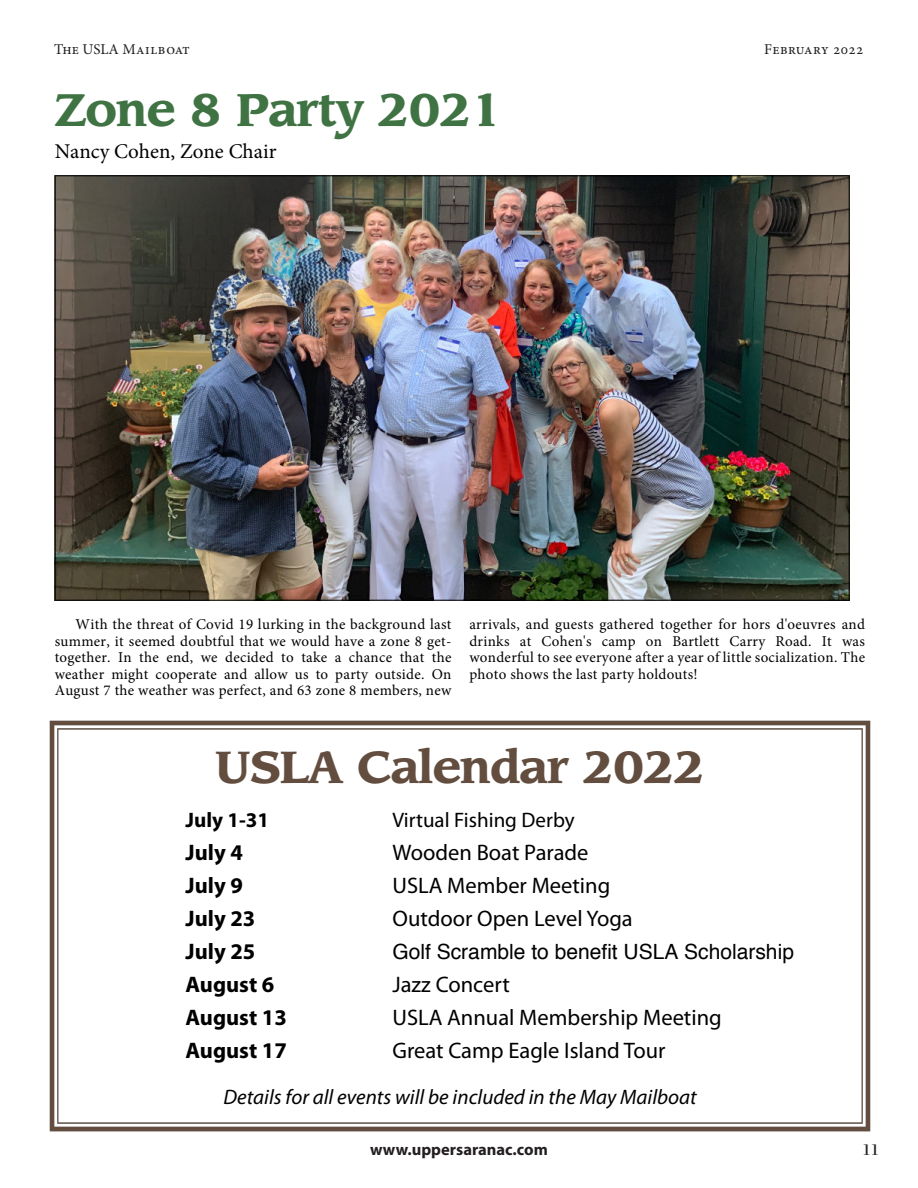
<style>
.page{position:relative;width:918px;height:1188px;background:#fff}
.page>*{position:absolute;margin:0;border:0;box-sizing:border-box;transform-origin:0 0}
.t1{font:700 45px "Leawood";letter-spacing:-.015em;color:#407343}
.t2{font:700 44.25px "Leawood";letter-spacing:-.015em;color:#624d3f}
.t3{font:22.5px "Myriad Pro";color:#000}
.t4{font:700 22.5px "Myriad Pro";color:#000}
.t5{font:italic 21px "Myriad Pro";color:#000}
.t6{font:21px "Helvetica";color:#000}
.t7{font:21px "Minion Pro";color:#000}
.t8{font:21px "Myriad Pro";color:#000}
.t9{font:700 21px "Myriad Pro";color:#000}
.t10{font:700 16.5px "Myriad Pro";color:#231f20}
.t11{font:16.5px "Bodoni";color:#231f20}
.t12{font:15px/16.5px "Minion Pro";letter-spacing:.02em;color:#000;text-align:justify}
.t13{font:15px "Minion Pro";letter-spacing:.005em;color:#231f20}
.t14{font:15px "Minion Pro";letter-spacing:.025em;color:#231f20}
</style>
<div class="page">
<img style="left:55px;top:175px;width:795px;height:426px">
<img style="left:50px;top:721px;width:820px;height:410px">
<p class="t13" style="left:54px;top:43px;width:137px">The USLA Mailboat</p>
<p class="t14" style="left:764px;top:43px;width:101px">February 2022</p>
<h1 class="t1" style="left:55px;top:90px;width:449px">Zone 8 Party 2021</h1>
<h3 class="t7" style="left:55px;top:143px;width:223px">Nancy Cohen, Zone Chair</h3>
<p class="t12" style="left:55px;top:618px;width:398px;text-indent:21px">With the threat of Covid 19 lurking in the background last summer, it seemed doubtful that we would have a zone 8 get&shy;together. In the end, we decided to take a chance that the weather might cooperate and allow us to party outside. On August 7 the weather was perfect, and 63 zone 8 members, new</p>
<p class="t12" style="left:469px;top:618px;width:397px">arrivals, and guests gathered together for hors d'oeuvres and drinks at Cohen's camp on Bartlett Carry Road. It was wonderful to see everyone after a year of little socialization. The photo shows the last party holdouts!</p>
<h2 class="t2" style="left:215px;top:748px;width:492px">USLA Calendar 2022</h2>
<h3 class="t9" style="left:185px;top:811px;width:85px">July 1-31</h3>
<h3 class="t8" style="left:392px;top:811px;width:184px">Virtual Fishing Derby</h3>
<h3 class="t4" style="left:185px;top:843px;width:59px">July 4</h3>
<h3 class="t3" style="left:392px;top:843px;width:198px">Wooden Boat Parade</h3>
<h3 class="t4" style="left:185px;top:876px;width:59px">July 9</h3>
<h3 class="t3" style="left:392px;top:876px;width:219px">USLA Member Meeting</h3>
<h3 class="t4" style="left:185px;top:909px;width:71px">July 23</h3>
<h3 class="t3" style="left:392px;top:909px;width:242px">Outdoor Open Level Yoga</h3>
<h3 class="t4" style="left:185px;top:942px;width:71px">July 25</h3>
<h3 class="t6" style="left:392px;top:943px;width:403px">Golf Scramble to benefit USLA Scholarship</h3>
<h3 class="t4" style="left:185px;top:975px;width:90px">August 6</h3>
<h3 class="t3" style="left:392px;top:975px;width:119px">Jazz Concert</h3>
<h3 class="t4" style="left:185px;top:1008px;width:103px">August 13</h3>
<h3 class="t3" style="left:392px;top:1008px;width:331px">USLA Annual Membership Meeting</h3>
<h3 class="t4" style="left:185px;top:1041px;width:103px">August 17</h3>
<h3 class="t3" style="left:392px;top:1041px;width:274px">Great Camp Eagle Island Tour</h3>
<h3 class="t5" style="left:223px;top:1088px;width:475px">Details for all events will be included in the May Mailboat</h3>
<p class="t10" style="left:370px;top:1143px;width:179px">www.uppersaranac.com</p>
<p class="t11" style="left:862px;top:1143px;width:18px">11</p>
</div>
